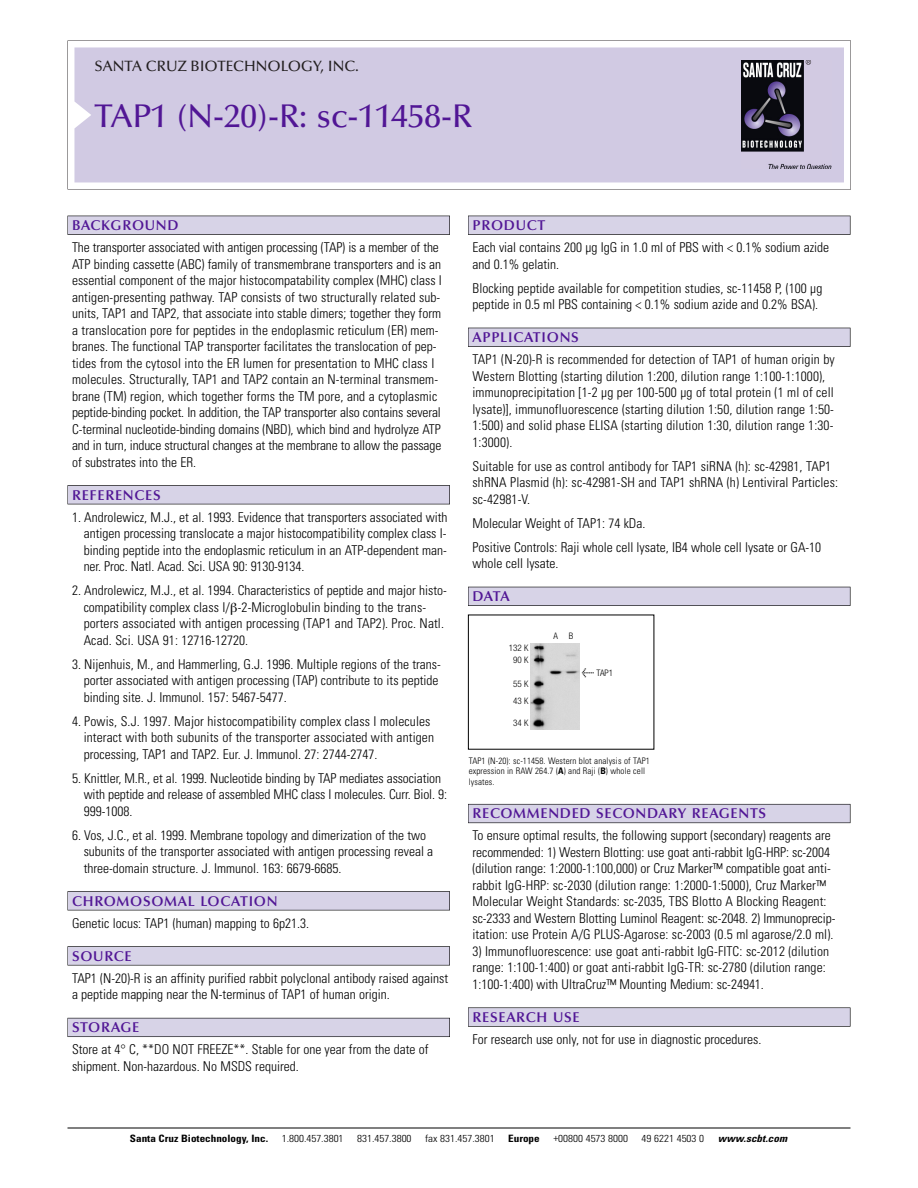
<style>
.page{position:relative;width:918px;height:1188px;background:#fff}
.page>*{position:absolute;margin:0;border:0;box-sizing:border-box;transform-origin:0 0}
.t1{font:500 33px "Optima";color:#511695}
.t2{font:500 15px "Optima";color:#231f20}
.t3{font:600 14.25px "Optima";letter-spacing:.05em;color:#511695}
.t4{font:300 condensed 13.5px/16.5px "Univers";color:#000}
.t5{font:300 condensed 10.2px "Univers";color:#000;scale:1.1 1}
.t6{font:700 condensed 10.2px "Univers";color:#000;scale:1.1 1}
.t7{font:italic 700 condensed 10.2px "Univers";letter-spacing:.005em;color:#000;scale:1.1 1}
.t8{font:300 condensed 9px/10.5px "Univers";letter-spacing:.015em;color:#000}
.t9{font:300 condensed 9px/11.9px "Helvetica Neue";color:#000;text-align:center}
.s1{font-family:"Meta Plus";font-weight:400;font-stretch:normal;font-size:10.5px}
.s2{font-weight:700}
</style>
<div class="page">
<svg style="left:68px;top:40px;width:783px;height:149px"></svg>
<div style="left:74px;top:47px;width:770px;height:135px;background:#d1cae3"></div>
<img style="left:741px;top:60px;width:90px;height:108px">
<div style="left:68px;top:216px;width:382px;height:19px;background:#525155"></div>
<div style="left:68px;top:216px;width:381px;height:18px;background:#d7d3e7"></div>
<div style="left:68px;top:485px;width:382px;height:19px;background:#525155"></div>
<div style="left:68px;top:486px;width:381px;height:18px;background:#d7d3e7"></div>
<div style="left:68px;top:891px;width:382px;height:19px;background:#545357"></div>
<div style="left:68px;top:892px;width:381px;height:18px;background:#d7d3e7"></div>
<div style="left:68px;top:946px;width:382px;height:19px;background:#575759"></div>
<div style="left:68px;top:947px;width:381px;height:18px;background:#d7d3e7"></div>
<div style="left:68px;top:1018px;width:382px;height:19px;background:#5b5a62"></div>
<div style="left:68px;top:1018px;width:381px;height:18px;background:#d7d3e7"></div>
<div style="left:468px;top:216px;width:382px;height:19px;background:#525155"></div>
<div style="left:468px;top:216px;width:382px;height:18px;background:#d7d3e7"></div>
<div style="left:468px;top:328px;width:382px;height:19px;background:#515055"></div>
<div style="left:468px;top:328px;width:382px;height:18px;background:#d7d3e7"></div>
<div style="left:468px;top:587px;width:382px;height:19px;background:#525158"></div>
<div style="left:468px;top:587px;width:382px;height:18px;background:#d7d3e7"></div>
<div style="left:468px;top:804px;width:382px;height:19px;background:#66646d"></div>
<div style="left:468px;top:805px;width:382px;height:18px;background:#d7d3e7"></div>
<svg style="left:468px;top:1007px;width:382px;height:20px"></svg>
<div style="left:468px;top:1008px;width:382px;height:18px;background:#d7d3e7"></div>
<hr style="left:68px;top:1128px;width:782px;height:1px;background:#000">
<img style="left:531px;top:643px;width:49px;height:87px">
<p class="t2" style="left:94px;top:61px;width:266px">SANTA CRUZ BIOTECHNOLOGY, INC.</p>
<h1 class="t1" style="left:94px;top:103px;width:379px">TAP1 (N-20)-R: sc-11458-R</h1>
<p class="t3" style="left:72px;top:219px;width:108px">BACKGROUND</p>
<p class="t4" style="left:72px;top:240px;width:371px">The transporter associated with antigen processing (TAP) is a member of the ATP binding cassette (ABC) family of transmembrane transporters and is an essential component of the major histocompatability complex (MHC) class I antigen-presenting pathway. TAP consists of two structurally related sub&shy;units, TAP1 and TAP2, that associate into stable dimers; together they form a translocation pore for peptides in the endoplasmic reticulum (ER) mem&shy;branes. The functional TAP transporter facilitates the translocation of pep&shy;tides from the cytosol into the ER lumen for presentation to MHC class I molecules. Structurally, TAP1 and TAP2 contain an N-terminal transmem&shy;brane (TM) region, which together forms the TM pore, and a cytoplasmic peptide-binding pocket. In addition, the TAP transporter also contains several C-terminal nucleotide-binding domains (NBD), which bind and hydrolyze ATP and in turn, induce structural changes at the membrane to allow the passage of substrates into the ER.</p>
<p class="t3" style="left:72px;top:489px;width:90px">REFERENCES</p>
<p class="t4" style="left:84px;top:510px;width:365px;text-align:justify;text-indent:-12px">1. Androlewicz, M.J., et al. 1993. Evidence that transporters associated with antigen processing translocate a major histocompatibility complex class I&shy;binding peptide into the endoplasmic reticulum in an ATP-dependent man&shy;ner. Proc. Natl. Acad. Sci. USA 90: 9130-9134.</p>
<p class="t4" style="left:84px;top:583px;width:365px;text-indent:-12px">2. Androlewicz, M.J., et al. 1994. Characteristics of peptide and major histo&shy;compatibility complex class I/ -2-Microglobulin binding to the trans&shy;porters associated with antigen processing (TAP1 and TAP2). Proc. Natl.<br>Acad. Sci. USA 91: 12716-12720.</p>
<p class="t4" style="left:84px;top:657px;width:359px;text-indent:-12px">3. Nijenhuis, M., and Hammerling, G.J. 1996. Multiple regions of the trans&shy;porter associated with antigen processing (TAP) contribute to its peptide binding site. J. Immunol. 157: 5467-5477.</p>
<p class="t4" style="left:84px;top:714px;width:352px;text-indent:-12px">4. Powis, S.J. 1997. Major histocompatibility complex class I molecules interact with both subunits of the transporter associated with antigen processing, TAP1 and TAP2. Eur. J. Immunol. 27: 2744-2747.</p>
<p class="t4" style="left:84px;top:771px;width:365px;text-indent:-12px">5. Knittler, M.R., et al. 1999. Nucleotide binding by TAP mediates association with peptide and release of assembled MHC class I molecules. Curr. Biol. 9:<br>999-1008.</p>
<p class="t4" style="left:84px;top:828px;width:351px;text-indent:-12px">6. Vos, J.C., et al. 1999. Membrane topology and dimerization of the two subunits of the transporter associated with antigen processing reveal a three-domain structure. J. Immunol. 163: 6679-6685.</p>
<p class="t3" style="left:72px;top:895px;width:207px">CHROMOSOMAL LOCATION</p>
<p class="t4" style="left:72px;top:916px;width:239px">Genetic locus: TAP1 (human) mapping to 6p21.3.</p>
<p class="t3" style="left:72px;top:950px;width:61px">SOURCE</p>
<p class="t4" style="left:72px;top:971px;width:378px">TAP1 (N-20)-R is an affinity purified rabbit polyclonal antibody raised against a peptide mapping near the N-terminus of TAP1 of human origin.</p>
<p class="t3" style="left:72px;top:1022px;width:69px">STORAGE</p>
<p class="t4" style="left:72px;top:1042px;width:358px">Store at 4° C, **DO NOT FREEZE**. Stable for one year from the date of shipment. Non-hazardous. No MSDS required.</p>
<p class="t3" style="left:473px;top:219px;width:74px">PRODUCT</p>
<p class="t4" style="left:473px;top:240px;width:358px">Each vial contains 200 µg IgG in 1.0 ml of PBS with &lt; 0.1% sodium azide and 0.1% gelatin.</p>
<p class="t4" style="left:473px;top:281px;width:351px">Blocking peptide available for competition studies, sc-11458 P, (100 µg peptide in 0.5 ml PBS containing &lt; 0.1% sodium azide and 0.2% BSA).</p>
<p class="t3" style="left:473px;top:332px;width:108px">APPLICATIONS</p>
<p class="t4" style="left:473px;top:352px;width:364px">TAP1 (N-20)-R is recommended for detection of TAP1 of human origin by Western Blotting (starting dilution 1:200, dilution range 1:100-1:1000), immunoprecipitation [1-2 µg per 100-500 µg of total protein (1 ml of cell lysate)], immunofluorescence (starting dilution 1:50, dilution range 1:50- 1:500) and solid phase ELISA (starting dilution 1:30, dilution range 1:30- 1:3000).</p>
<p class="t4" style="left:473px;top:459px;width:367px">Suitable for use as control antibody for TAP1 siRNA (h): sc-42981, TAP1 shRNA Plasmid (h): sc-42981-SH and TAP1 shRNA (h) Lentiviral Particles: sc-42981-V.</p>
<p class="t4" style="left:473px;top:512px;width:350px;line-height:24px">Molecular Weight of TAP1: 74 kDa.<br>Positive Controls: Raji whole cell lysate, IB4 whole cell lysate or GA-10</p>
<p class="t4" style="left:473px;top:556px;width:88px">whole cell lysate.</p>
<p class="t3" style="left:473px;top:591px;width:39px">DATA</p>
<p class="t9" style="left:509px;top:643px;width:21px">132 K<br>90 K</p>
<p class="t9" style="left:513px;top:676px;width:17px;line-height:17px;text-align:left">55 K<br>43 K</p>
<p class="t9" style="left:513px;top:717px;width:17px">34 K</p>
<p class="t9" style="left:554px;top:631px;width:21px">A B</p>
<p class="t9" style="left:582px;top:668px;width:33px"><span class="s1">&lt;</span> TAP1</p>
<p class="t8" style="left:469px;top:756px;width:183px">TAP1 (N-20): sc-11458. Western blot analysis of TAP1 expression in RAW 264.7 (<span class="s2">A</span>) and Raji (<span class="s2">B</span>) whole cell lysates.</p>
<p class="t3" style="left:473px;top:808px;width:295px">RECOMMENDED SECONDARY REAGENTS</p>
<p class="t4" style="left:473px;top:829px;width:364px">To ensure optimal results, the following support (secondary) reagents are recommended: 1) Western Blotting: use goat anti-rabbit IgG-HRP: sc-2004 (dilution range: 1:2000-1:100,000) or Cruz Marker™ compatible goat anti&shy;rabbit IgG-HRP: sc-2030 (dilution range: 1:2000-1:5000), Cruz Marker™ Molecular Weight Standards: sc-2035, TBS Blotto A Blocking Reagent: sc-2333 and Western Blotting Luminol Reagent: sc-2048. 2) Immunoprecip&shy;itation: use Protein A/G PLUS-Agarose: sc-2003 (0.5 ml agarose/2.0 ml).</p>
<p class="t4" style="left:473px;top:944px;width:358px">3) Immunofluorescence: use goat anti-rabbit IgG-FITC: sc-2012 (dilution range: 1:100-1:400) or goat anti-rabbit IgG-TR: sc-2780 (dilution range:<br>1:100-1:400) with UltraCruz™ Mounting Medium: sc-24941.</p>
<p class="t3" style="left:473px;top:1011px;width:109px">RESEARCH USE</p>
<p class="t4" style="left:473px;top:1032px;width:290px">For research use only, not for use in diagnostic procedures.</p>
<p class="t6" style="left:130px;top:1135px;width:127px">Santa Cruz Biotechnology, Inc.</p>
<p class="t5" style="left:282px;top:1135px;width:58px">1.800.457.3801</p>
<p class="t5" style="left:357px;top:1135px;width:51px">831.457.3800</p>
<p class="t5" style="left:425px;top:1135px;width:65px">fax 831.457.3801</p>
<p class="t6" style="left:508px;top:1135px;width:30px">Europe</p>
<p class="t5" style="left:553px;top:1135px;width:69px">+00800 4573 8000</p>
<p class="t5" style="left:642px;top:1135px;width:58px">49 6221 4503 0</p>
<p class="t7" style="left:718px;top:1135px;width:64px">www.scbt.com</p>
</div>
